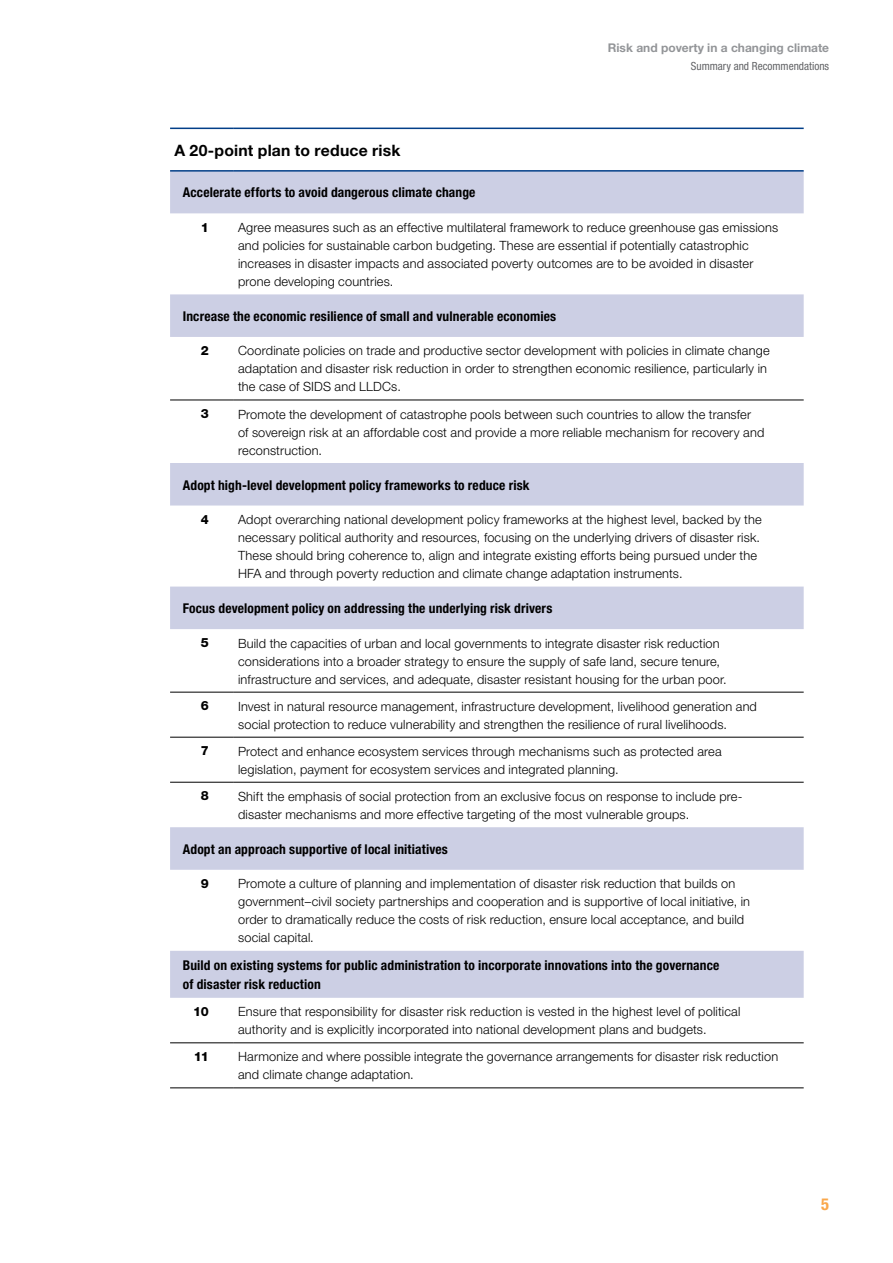
<style>
.page{position:relative;width:893px;height:1263px;background:#fff}
.page>*{position:absolute;margin:0;border:0;box-sizing:border-box;transform-origin:0 0}
.t1{font:700 condensed 16.5px "Helvetica Neue";color:#faa74a}
.heading2{font:700 15.75px "Helvetica Neue";letter-spacing:.015em;color:#000}
.summary_subheading{font:700 condensed 13.5px/19.5px "Helvetica Neue";letter-spacing:.01em;color:#000}
.summary-para1{font:300 12.75px/18px "Helvetica Neue";letter-spacing:.01em;color:#000}
.summary-para1-2{font:800 12.75px "Helvetica Neue";color:#000}
.t2{font:700 12px "Helvetica Neue";color:#939598}
.t3{font:condensed 11.25px "Helvetica Neue";color:#636467}
</style>
<div class="page">
<svg style="left:170px;top:172px;width:634px;height:826px"></svg>
<hr style="left:170px;top:128px;width:64px;height:1px;background:#023f88">
<hr style="left:234px;top:128px;width:570px;height:1px;background:#023f88">
<hr style="left:170px;top:170px;width:64px;height:2px;background:#023f88">
<hr style="left:234px;top:170px;width:570px;height:2px;background:#023f88">
<hr style="left:170px;top:1042px;width:64px;height:1px;background:#000">
<hr style="left:234px;top:1042px;width:570px;height:1px;background:#000">
<hr style="left:170px;top:1087px;width:64px;height:1px;background:#000">
<hr style="left:234px;top:1087px;width:570px;height:1px;background:#000">
<hr style="left:170px;top:400px;width:64px;height:1px;background:#000">
<hr style="left:234px;top:400px;width:570px;height:1px;background:#000">
<hr style="left:170px;top:692px;width:64px;height:1px;background:#000">
<hr style="left:234px;top:692px;width:570px;height:1px;background:#000">
<hr style="left:170px;top:782px;width:64px;height:1px;background:#000">
<hr style="left:234px;top:782px;width:570px;height:1px;background:#000">
<hr style="left:170px;top:737px;width:64px;height:1px;background:#000">
<hr style="left:234px;top:737px;width:570px;height:1px;background:#000">
<p class="t2" style="left:608px;top:40px;width:223px">Risk and poverty in a changing climate</p>
<p class="t3" style="left:691px;top:59px;width:140px">Summary and Recommendations</p>
<p class="heading2" style="left:174px;top:140px;width:228px">A 20-point plan to reduce risk</p>
<p class="summary_subheading" style="left:183px;top:183px;width:294px">Accelerate efforts to avoid dangerous climate change</p>
<p class="summary-para1-2" style="left:201px;top:219px;width:10px">1</p>
<p class="summary-para1" style="left:238px;top:218px;width:542px">Agree measures such as an effective multilateral framework to reduce greenhouse gas emissions and policies for sustainable carbon budgeting. These are essential if potentially catastrophic increases in disaster impacts and associated poverty outcomes are to be avoided in disaster prone developing countries.</p>
<p class="summary_subheading" style="left:183px;top:306px;width:375px">Increase the economic resilience of small and vulnerable economies</p>
<p class="summary-para1-2" style="left:201px;top:343px;width:10px">2</p>
<p class="summary-para1" style="left:238px;top:342px;width:533px">Coordinate policies on trade and productive sector development with policies in climate change adaptation and disaster risk reduction in order to strengthen economic resilience, particularly in the case of SIDS and LLDCs.</p>
<p class="summary-para1-2" style="left:201px;top:406px;width:10px">3</p>
<p class="summary-para1" style="left:238px;top:405px;width:528px">Promote the development of catastrophe pools between such countries to allow the transfer of sovereign risk at an affordable cost and provide a more reliable mechanism for recovery and reconstruction.</p>
<p class="summary_subheading" style="left:183px;top:475px;width:348px">Adopt high-level development policy frameworks to reduce risk</p>
<p class="summary-para1-2" style="left:201px;top:512px;width:10px">4</p>
<p class="summary-para1" style="left:238px;top:510px;width:525px">Adopt overarching national development policy frameworks at the highest level, backed by the necessary political authority and resources, focusing on the underlying drivers of disaster risk.<br>These should bring coherence to, align and integrate existing efforts being pursued under the HFA and through poverty reduction and climate change adaptation instruments.</p>
<p class="summary_subheading" style="left:183px;top:598px;width:371px">Focus development policy on addressing the underlying risk drivers</p>
<p class="summary-para1-2" style="left:201px;top:635px;width:10px">5</p>
<p class="summary-para1" style="left:238px;top:634px;width:490px">Build the capacities of urban and local governments to integrate disaster risk reduction considerations into a broader strategy to ensure the supply of safe land, secure tenure, infrastructure and services, and adequate, disaster resistant housing for the urban poor.</p>
<p class="summary-para1-2" style="left:201px;top:698px;width:10px">6</p>
<p class="summary-para1" style="left:238px;top:697px;width:520px">Invest in natural resource management, infrastructure development, livelihood generation and social protection to reduce vulnerability and strengthen the resilience of rural livelihoods.</p>
<p class="summary-para1-2" style="left:201px;top:743px;width:10px">7</p>
<p class="summary-para1" style="left:238px;top:742px;width:485px">Protect and enhance ecosystem services through mechanisms such as protected area legislation, payment for ecosystem services and integrated planning.</p>
<p class="summary-para1-2" style="left:201px;top:788px;width:10px">8</p>
<p class="summary-para1" style="left:238px;top:787px;width:506px">Shift the emphasis of social protection from an exclusive focus on response to include pre&shy;disaster mechanisms and more effective targeting of the most vulnerable groups.</p>
<p class="summary_subheading" style="left:183px;top:839px;width:266px">Adopt an approach supportive of local initiatives</p>
<p class="summary-para1-2" style="left:201px;top:876px;width:10px">9</p>
<p class="summary-para1" style="left:238px;top:874px;width:513px">Promote a culture of planning and implementation of disaster risk reduction that builds on government–civil society partnerships and cooperation and is supportive of local initiative, in order to dramatically reduce the costs of risk reduction, ensure local acceptance, and build social capital.</p>
<p class="summary_subheading" style="left:183px;top:955px;width:538px">Build on existing systems for public administration to incorporate innovations into the governance of disaster risk reduction</p>
<p class="summary-para1-2" style="left:193px;top:1004px;width:17px">10</p>
<p class="summary-para1" style="left:238px;top:1002px;width:504px">Ensure that responsibility for disaster risk reduction is vested in the highest level of political authority and is explicitly incorporated into national development plans and budgets.</p>
<p class="summary-para1-2" style="left:194px;top:1049px;width:16px">11</p>
<p class="summary-para1" style="left:238px;top:1047px;width:542px">Harmonize and where possible integrate the governance arrangements for disaster risk reduction and climate change adaptation.</p>
<p class="t1" style="left:821px;top:1194px;width:9px">5</p>
</div>
